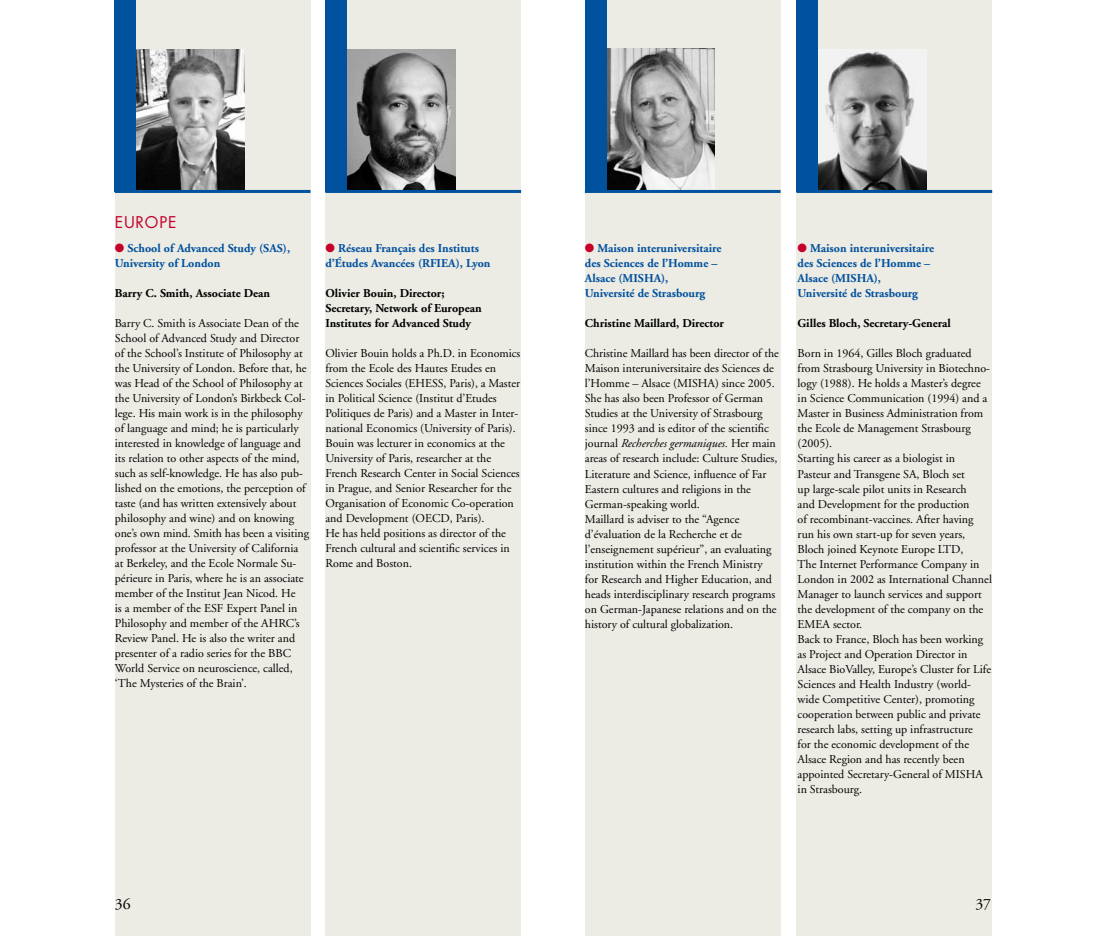
<style>
.page{position:relative;width:1106px;height:936px;background:#fff}
.page>*{position:absolute;margin:0;border:0;box-sizing:border-box;transform-origin:0 0}
.t1{font:15.75px "Futura LT";color:#c4002b}
.t2{font:15.75px "Adobe Garamond LT";color:#000}
.t3{font:12px/15px "Adobe Garamond LT";color:#000}
.t4{font:700 12px/15px "Adobe Garamond LT";color:#00519e}
.t5{font:700 12px/15px "Adobe Garamond LT";color:#000}
.s1{color:#c4002b}
.s2{font-style:italic}
</style>
<div class="page">
<div style="left:796px;top:0;width:196px;height:935px;background:#ecebe4"></div>
<div style="left:585px;top:0;width:195px;height:935px;background:#ecebe4"></div>
<div style="left:325px;top:0;width:196px;height:935px;background:#ecebe4"></div>
<img style="left:347px;top:50px;width:108px;height:140px">
<div style="left:325px;top:0;width:22px;height:191px;background:#00519e"></div>
<hr style="left:325px;top:190px;width:196px;height:3px;background:#00519e">
<img style="left:817px;top:50px;width:109px;height:140px">
<img style="left:606px;top:49px;width:108px;height:141px">
<div style="left:585px;top:0;width:21px;height:191px;background:#00519e"></div>
<hr style="left:585px;top:190px;width:195px;height:3px;background:#00519e">
<div style="left:796px;top:0;width:21px;height:191px;background:#00519e"></div>
<hr style="left:796px;top:190px;width:196px;height:3px;background:#00519e">
<div style="left:115px;top:0;width:195px;height:935px;background:#ecebe4"></div>
<img style="left:136px;top:50px;width:108px;height:140px">
<div style="left:115px;top:0;width:21px;height:191px;background:#00519e"></div>
<hr style="left:115px;top:190px;width:195px;height:3px;background:#00519e">
<h1 class="t1" style="left:115px;top:212px;width:63px">EU ROPE</h1>
<p class="t4" style="left:115px;top:241px;width:177px"><span class="s1">●</span> School of Advanced Study (SAS),<br>University of London</p>
<p class="t5" style="left:115px;top:286px;width:157px">Barry C. Smith, Associate Dean</p>
<p class="t3" style="left:115px;top:316px;width:196px">Barry C. Smith is Associate Dean of the School of Advanced Study and Director of the School’s Institute of Philosophy at the University of London. Before that, he was Head of the School of Philosophy at the University of London’s Birkbeck Col&shy;lege. His main work is in the philosophy of language and mind; he is particularly interested in knowledge of language and its relation to other aspects of the mind, such as self-knowledge. He has also pub&shy;lished on the emotions, the perception of taste (and has written extensively about philosophy and wine) and on knowing one’s own mind. Smith has been a visiting professor at the University of California at Berkeley, and the Ecole Normale Su&shy;périeure in Paris, where he is an associate member of the Institut Jean Nicod. He<br>is a member of the ESF Expert Panel in Philosophy and member of the AHRC’s Review Panel. He is also the writer and presenter of a radio series for the BBC World Service on neuroscience, called, ‘The Mysteries of the Brain’.</p>
<p class="t4" style="left:325px;top:241px;width:155px"><span class="s1">●</span> Réseau Français des Instituts d’Études Avancées (RFIEA</p>
<p class="t4" style="left:456px;top:256px;width:36px">), Lyon</p>
<p class="t5" style="left:325px;top:286px;width:158px">Olivier Bouin, Director;<br>Secretary, Network of European<br>Institutes for Advanced Study</p>
<p class="t3" style="left:325px;top:346px;width:196px">Olivier Bouin holds a Ph.D. in Economics from the Ecole des Hautes Etudes en Sciences Sociales (EHESS, Paris), a Master in Political Science (Institut d’Etudes Politiques de Paris) and a Master in Inter&shy;national Economics (University of Paris).<br>Bouin was lecturer in economics at the University of Paris, researcher at the French Research Center in Social Sciences in Prague, and Senior Researcher for the Organisation of Economic Co-operation and Development (OECD, Paris).<br>He has held positions as director of the French cultural and scientific services in Rome and Boston.</p>
<p class="t4" style="left:585px;top:241px;width:138px"><span class="s1">●</span> Maison interuniversitaire des Sciences de l’Homme –<br>Alsace (MIS HA),<br>Université de Strasbourg</p>
<p class="t5" style="left:585px;top:316px;width:141px">Christine Maillard, Director</p>
<p class="t3" style="left:585px;top:346px;width:196px">Christine Maillard has been director of the Maison interuniversitaire des Sciences de l’Homme – Alsace (MISHA) since 2005.<br>She has also been Professor of German Studies at the University of Strasbourg since 1993 and is editor of the scientific journal <span class="s2">Recherches germaniques.</span> Her main areas of research include: Culture Studies, Literature and Science, influence of Far Eastern cultures and religions in the German-speaking world.<br>Maillard is adviser to the “Agence d’évaluation de la Recherche et de l’enseignement supérieur”, an evaluating institution within the French Ministry for Research and Higher Education, and heads interdisciplinary research programs on German-Japanese relations and on the history of cultural globalization.</p>
<p class="t4" style="left:797px;top:241px;width:138px"><span class="s1">●</span> Maison interuniversitaire des Sciences de l’Homme –<br>Alsace (MIS HA),<br>Université de Strasbourg</p>
<p class="t5" style="left:797px;top:316px;width:155px">Gilles Bloch, Secretary-General</p>
<p class="t3" style="left:797px;top:346px;width:196px">Born in 1964, Gilles Bloch graduated from Strasbourg University in Biotechno&shy;logy (1988). He holds a Master’s degree in Science Communication (1994) and a Master in Business Administration from the Ecole de Management Strasbourg (2005).<br>Starting his career as a biologist in<br>Pasteur and Transgene SA, Bloch set<br>up large-scale pilot units in Research<br>and Development for the production<br>of recombinant-vaccines. After having run his own start-up for seven years, Bloch joined Keynote Europe LTD,<br>The Internet Performance Company in London in 2002 as International Channel Manager to launch services and support the development of the company on the EMEA sector.<br>Back to France, Bloch has been working as Project and Operation Director in Alsace BioValley, Europe’s Cluster for Life Sciences and Health Industry (world&shy;wide Competitive Center), promoting cooperation between public and private research labs, setting up infrastructure<br>for the economic development of the Alsace Region and has recently been appointed Secretary-General of MISHA in Strasbourg.</p>
<h1 class="t2" style="left:115px;top:894px;width:17px">36</h1>
<h1 class="t2" style="left:975px;top:894px;width:17px">37</h1>
</div>
